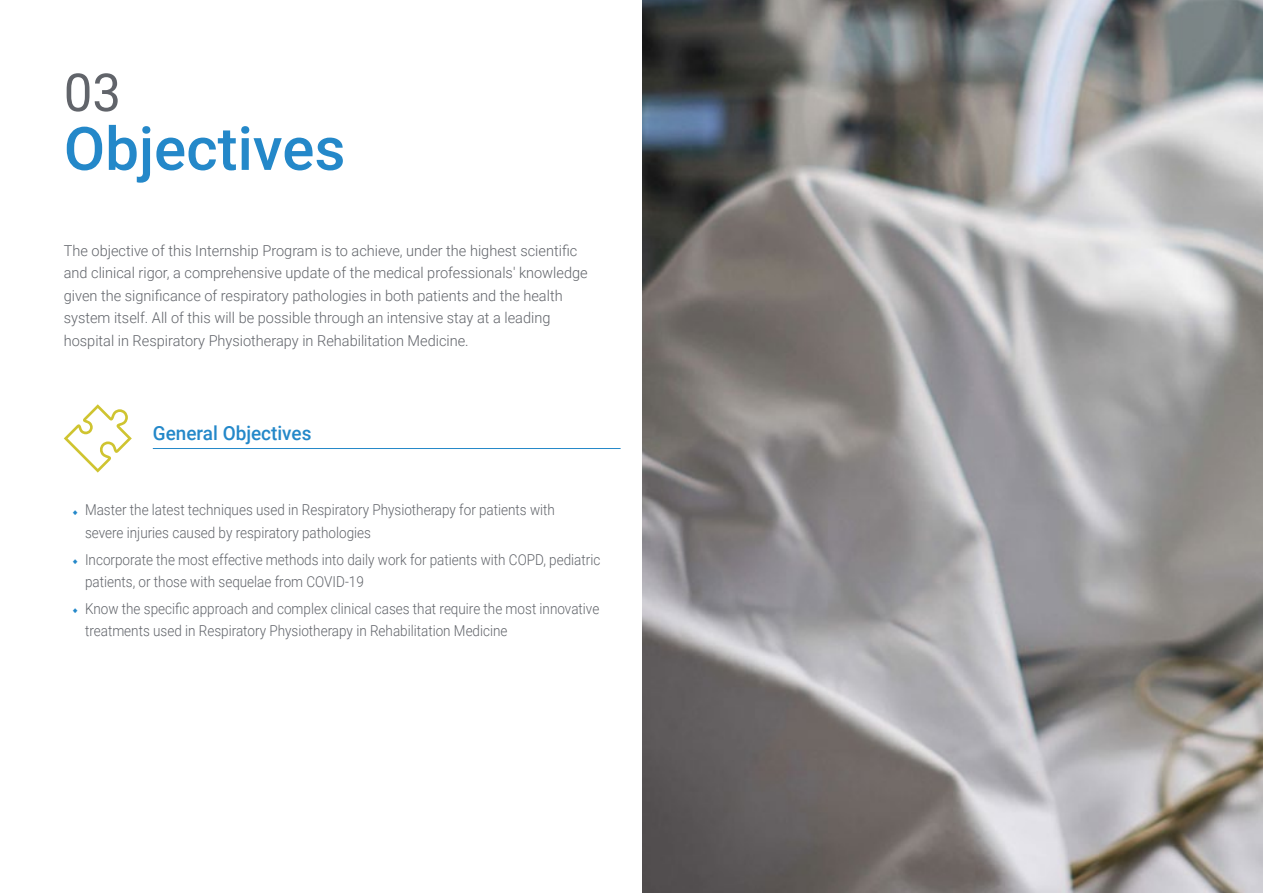
<style>
.page{position:relative;width:1263px;height:893px;background:#fff}
.page>*{position:absolute;margin:0;border:0;box-sizing:border-box;transform-origin:0 0}
.t1{font:500 60px "Roboto";color:#2488c9}
.t2{font:52.5px "Roboto";color:#61646a}
.t3{font:500 19.5px "Roboto";color:#2488c9}
.t4{font:300 15px/22.5px "Roboto";color:#61646a;scale:.9 1}
.t5{font:300 15px/22.5px "Roboto";color:#61646a}
</style>
<div class="page">
<hr style="left:153px;top:448px;width:468px;height:1px;background:#2488c9">
<svg style="left:64px;top:404px;width:68px;height:69px"></svg>
<img style="left:642px;top:0;width:621px;height:893px">
<h2 class="t2" style="left:64px;top:56px;width:59px">03</h2>
<h1 class="t1" style="left:64px;top:107px;width:283px">Objectives</h1>
<p class="t5" style="left:64px;top:239px;width:525px">The objective of this Internship Program is to achieve, under the highest scientific and clinical rigor, a comprehensive update of the medical professionals' knowledge given the significance of respiratory pathologies in both patients and the health system itself. All of this will be possible through an intensive stay at a leading hospital in Respiratory Physiotherapy in Rehabilitation Medicine.</p>
<h3 class="t3" style="left:153px;top:419px;width:160px">General Objectives</h3>
<p class="t4" style="left:85px;top:498px;width:524px">Master the latest techniques used in Respiratory Physiotherapy for patients with severe injuries caused by respiratory pathologies</p>
<p class="t4" style="left:85px;top:547px;width:574px">Incorporate the most effective methods into daily work for patients with COPD, pediatric patients, or those with sequelae from COVID-19</p>
<p class="t4" style="left:85px;top:597px;width:573px">Know the specific approach and complex clinical cases that require the most innovative treatments used in Respiratory Physiotherapy in Rehabilitation Medicine</p>
</div>
